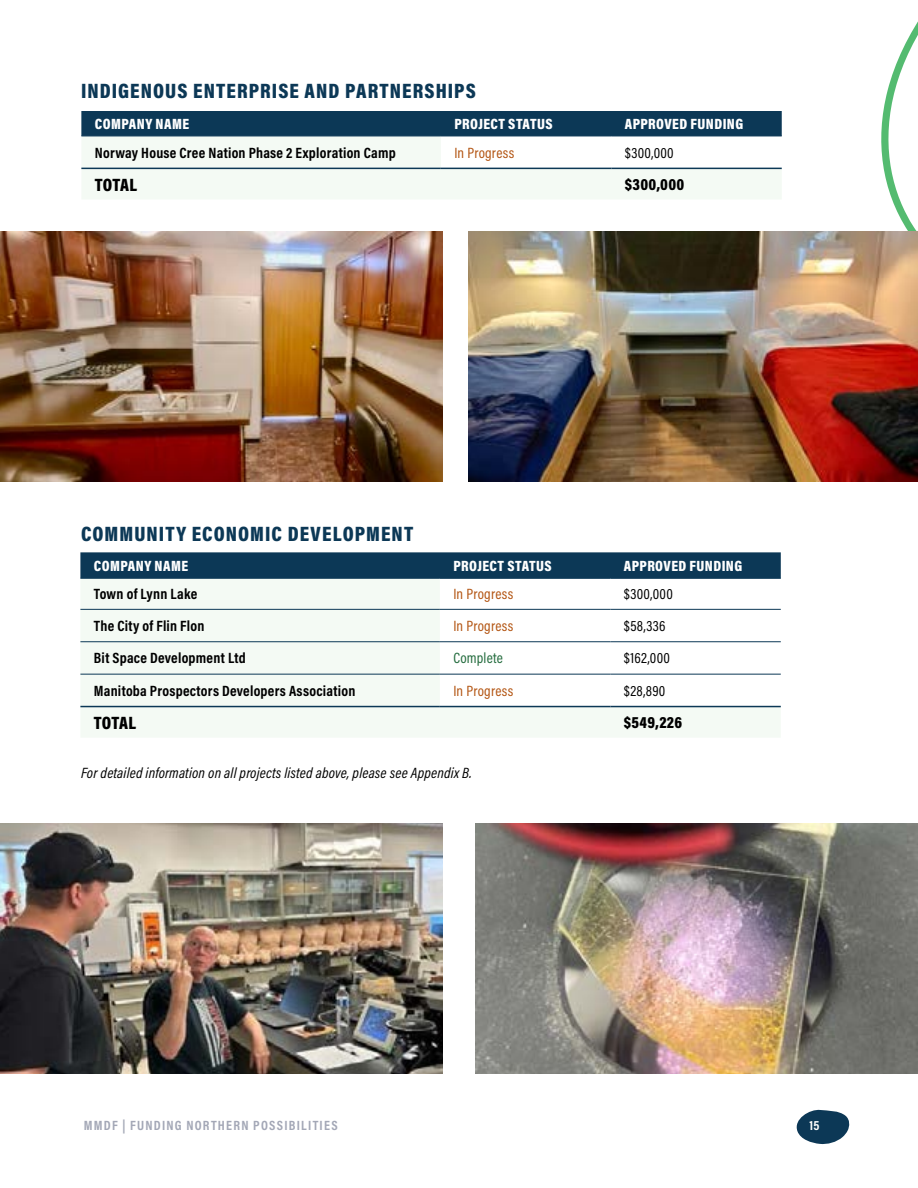
<style>
.page{position:relative;width:918px;height:1188px;background:#fff}
.page>*{position:absolute;margin:0;border:0;box-sizing:border-box;transform-origin:0 0}
.t1{font:900 21px "Acumin Pro Cond";letter-spacing:.05em;color:#0c3856}
.t2{font:900 18px "Acumin Pro Cond";letter-spacing:.01em;color:#000}
.t3{font:900 16.5px "Acumin Pro Cond";letter-spacing:.015em;color:#000}
.t4{font:700 15px "Acumin Pro Cond";letter-spacing:.015em;color:#000}
.t5{font:900 15px "Acumin Pro Cond";letter-spacing:.03em;color:#fff}
.t6{font:italic 15px "Acumin Pro Cond";letter-spacing:.015em;color:#000}
.t7{font:15px "Acumin Pro Cond";letter-spacing:.015em;color:#b35513}
.t8{font:15px "Acumin Pro Cond";letter-spacing:.02em;color:#000}
.t9{font:15px "Acumin Pro Cond";letter-spacing:.015em;color:#246c3e}
.t10{font:700 13.5px "Acumin Pro Cond";letter-spacing:.09em;color:#a3a7b6}
.t11{font:700 13.5px "Acumin Pro Cond";color:#fff}
</style>
<div class="page">
<svg style="left:796px;top:1109px;width:54px;height:36px"></svg>
<div style="left:81px;top:111px;width:701px;height:25px;background:#0c3856"></div>
<svg style="left:81px;top:137px;width:701px;height:62px;fill:#f4faf4"></svg>
<hr style="left:81px;top:136px;width:360px;height:1px;background:#0c3856">
<hr style="left:441px;top:136px;width:170px;height:1px;background:#0c3856">
<hr style="left:611px;top:136px;width:171px;height:1px;background:#0c3856">
<hr style="left:81px;top:168px;width:360px;height:1px;background:#0c3856">
<hr style="left:441px;top:168px;width:170px;height:1px;background:#0c3856">
<hr style="left:611px;top:168px;width:171px;height:1px;background:#0c3856">
<div style="left:80px;top:552px;width:701px;height:26px;background:#0c3856"></div>
<svg style="left:80px;top:579px;width:701px;height:158px;fill:#f4faf4"></svg>
<hr style="left:80px;top:578px;width:360px;height:1px;background:#0c3856">
<hr style="left:440px;top:578px;width:170px;height:1px;background:#0c3856">
<hr style="left:610px;top:578px;width:171px;height:1px;background:#0c3856">
<hr style="left:80px;top:609px;width:360px;height:1px;background:#0c3856">
<hr style="left:440px;top:609px;width:170px;height:1px;background:#0c3856">
<hr style="left:610px;top:609px;width:171px;height:1px;background:#0c3856">
<hr style="left:80px;top:641px;width:360px;height:1px;background:#0c3856">
<hr style="left:440px;top:641px;width:170px;height:1px;background:#0c3856">
<hr style="left:610px;top:641px;width:171px;height:1px;background:#0c3856">
<hr style="left:80px;top:674px;width:360px;height:1px;background:#0c3856">
<hr style="left:440px;top:674px;width:170px;height:1px;background:#0c3856">
<hr style="left:610px;top:674px;width:171px;height:1px;background:#0c3856">
<hr style="left:80px;top:706px;width:360px;height:1px;background:#0c3856">
<hr style="left:440px;top:706px;width:170px;height:1px;background:#0c3856">
<hr style="left:610px;top:706px;width:171px;height:1px;background:#0c3856">
<img style="left:0;top:824px;width:443px;height:250px">
<img style="left:475px;top:824px;width:443px;height:250px">
<img style="left:469px;top:232px;width:449px;height:250px">
<img style="left:0;top:232px;width:443px;height:250px">
<svg style="left:870px;top:21px;width:48px;height:283px"></svg>
<h1 class="t1" style="left:81px;top:77px;width:396px">INDIGENOUS ENTERPRISE AND PARTNERSHIPS</h1>
<p class="t5" style="left:95px;top:114px;width:96px">COMPANY NAME</p>
<p class="t5" style="left:454px;top:114px;width:100px">PROJECT STATUS</p>
<p class="t5" style="left:625px;top:114px;width:120px">APPROVED FUNDING</p>
<p class="t4" style="left:95px;top:143px;width:302px">Norway House Cree Nation Phase 2 Exploration Camp</p>
<p class="t7" style="left:454px;top:143px;width:61px">In Progress</p>
<p class="t8" style="left:625px;top:143px;width:51px">$300,000</p>
<p class="t2" style="left:95px;top:173px;width:44px">TOTAL</p>
<p class="t3" style="left:625px;top:174px;width:61px">$300,000</p>
<h1 class="t1" style="left:81px;top:520px;width:334px">COMMUNITY ECONOMIC DEVELOPMENT</h1>
<p class="t5" style="left:94px;top:556px;width:96px">COMPANY NAME</p>
<p class="t5" style="left:453px;top:556px;width:100px">PROJECT STATUS</p>
<p class="t5" style="left:624px;top:556px;width:120px">APPROVED FUNDING</p>
<p class="t4" style="left:94px;top:584px;width:105px">Town of Lynn Lake</p>
<p class="t7" style="left:453px;top:584px;width:61px">In Progress</p>
<p class="t8" style="left:624px;top:584px;width:51px">$300,000</p>
<p class="t4" style="left:94px;top:616px;width:112px">The City of Flin Flon</p>
<p class="t7" style="left:453px;top:616px;width:61px">In Progress</p>
<p class="t8" style="left:624px;top:616px;width:43px">$58,336</p>
<p class="t4" style="left:94px;top:648px;width:153px">Bit Space Development Ltd</p>
<p class="t9" style="left:453px;top:649px;width:51px">Complete</p>
<p class="t8" style="left:624px;top:649px;width:48px">$162,000</p>
<p class="t4" style="left:94px;top:681px;width:263px">Manitoba Prospectors Developers Association</p>
<p class="t7" style="left:453px;top:681px;width:61px">In Progress</p>
<p class="t8" style="left:624px;top:681px;width:43px">$28,890</p>
<p class="t2" style="left:94px;top:711px;width:44px">TOTAL</p>
<p class="t3" style="left:624px;top:712px;width:60px">$549,226</p>
<p class="t6" style="left:81px;top:763px;width:392px">For detailed information on all projects listed above, please see Appendix B.</p>
<p class="t10" style="left:84px;top:1117px;width:255px">MMDF | FUNDING NORTHERN POSSIBILITIES</p>
<p class="t11" style="left:810px;top:1117px;width:11px">15</p>
</div>
